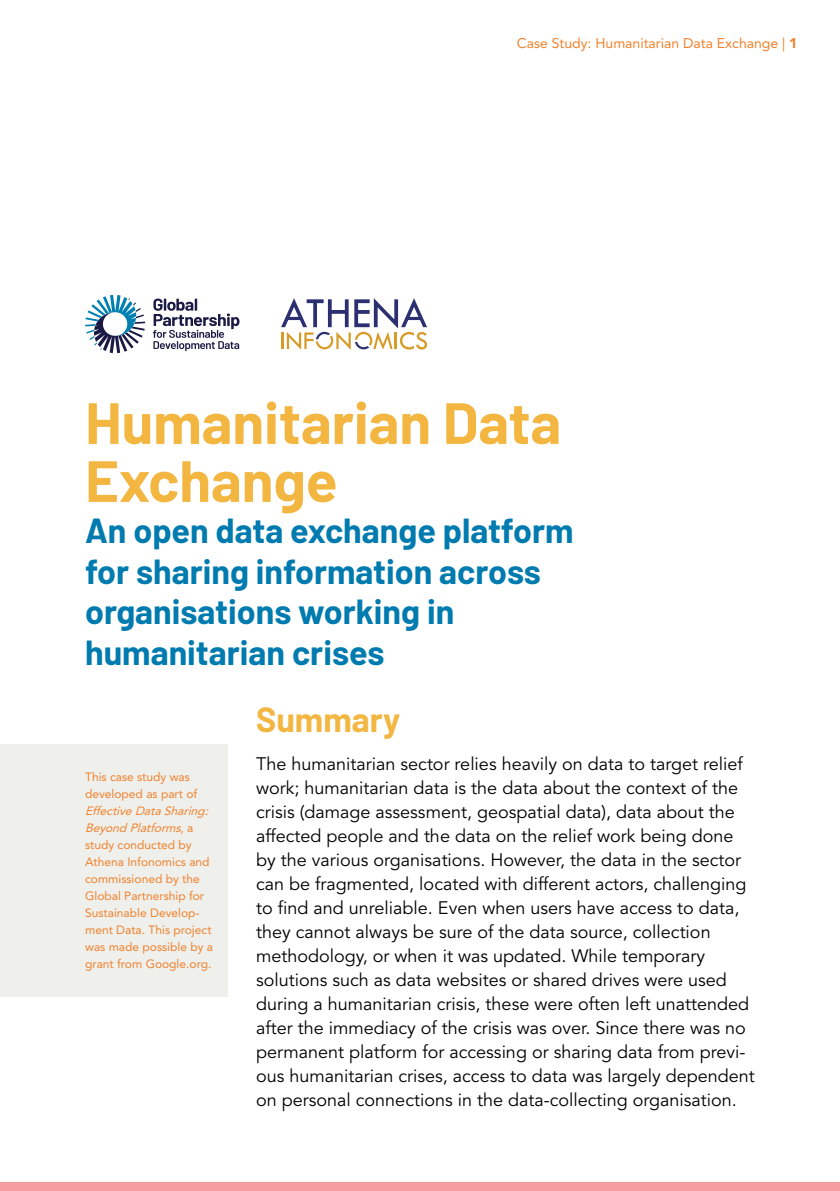
<style>
.page{position:relative;width:840px;height:1191px;background:#fff}
.page>*{position:absolute;margin:0;border:0;box-sizing:border-box;transform-origin:0 0}
.t1{font:700 58px/58px "Barlow";color:#f3b641}
.t2{font:700 34px/40.8px "Barlow";color:#007baf}
.t3{font:700 34px "Barlow";color:#f3b641}
.t4{font:18px/24px "Avenir LT Std";color:#000}
.t5{font:14px "Avenir LT Std";color:#f0822d}
.t6{font:12px/17px "Avenir LT Std";color:#f0822d}
.s1{font-weight:900}
.s2{font-style:italic}
</style>
<div class="page">
<div style="left:0;top:1182px;width:839px;height:9px;background:#f59ea1"></div>
<div style="left:0;top:743px;width:228px;height:253px;background:#efefeb"></div>
<svg style="left:281px;top:298px;width:146px;height:52px"></svg>
<svg style="left:153px;top:298px;width:86px;height:53px"></svg>
<svg style="left:85px;top:295px;width:60px;height:58px"></svg>
<p class="t5" style="left:516px;top:35px;width:282px">Case Study: Humanitarian Data Exchange | <span class="s1">1</span></p>
<h1 class="t1" style="left:85px;top:389px;width:477px">Humanitarian Data<br>Exchange</h1>
<h2 class="t2" style="left:85px;top:507px;width:489px">An open data exchange platform for sharing information across organisations working in humanitarian crises</h2>
<p class="t6" style="left:85px;top:768px;width:114px">This case study was developed as part of</p>
<p class="t6" style="left:85px;top:802px;width:129px"><span class="s2">EffectiveDataSharing:<br>Beyond Platforms</span>, a study conducted by<br>Athena Infonomics and commissioned by the<br>Global Partnership for<br>Sustainable Develop&shy;ment Data. This project was made possible by a grant from Google.org.</p>
<h2 class="t3" style="left:256px;top:694px;width:146px">Summary</h2>
<p class="t4" style="left:256px;top:752px;width:500px">The humanitarian sector relies heavily on data to target relief work; humanitarian data is the data about the context of the crisis (damage assessment, geospatial data), data about the affected people and the data on the relief work being done by the various organisations. However, the data in the sector can be fragmented, located with different actors, challenging to find and unreliable. Even when users have access to data, they cannot always be sure of the data source, collection methodology, or when it was updated. While temporary solutions such as data websites or shared drives were used during a humanitarian crisis, these were often left unattended after the immediacy of the crisis was over. Since there was no permanent platform for accessing or sharing data from previ&shy;ous humanitarian crises, access to data was largely dependent on personal connections in the data-collecting organisation.</p>
</div>
